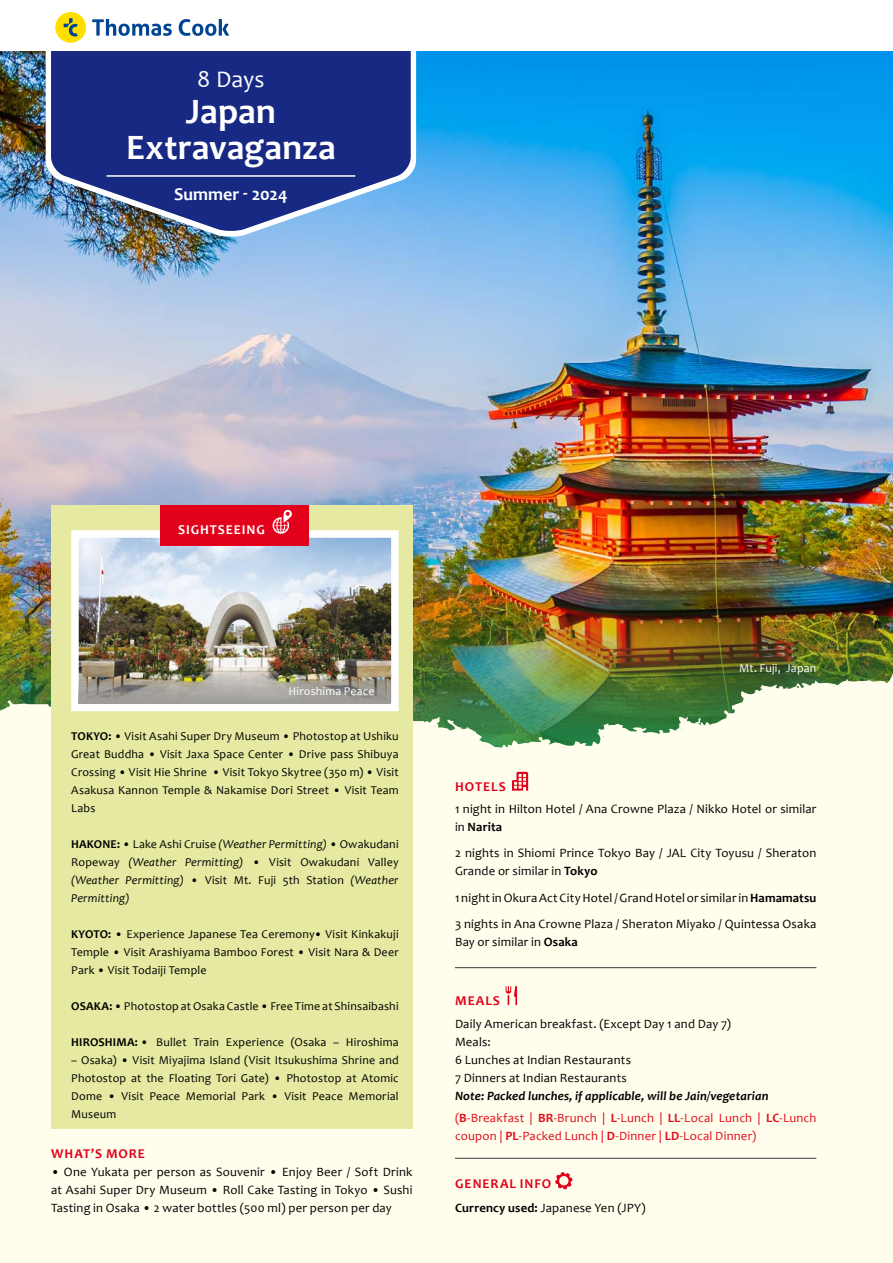
<style>
.page{position:relative;width:893px;height:1263px;background:#fff}
.page>*{position:absolute;margin:0;border:0;box-sizing:border-box;transform-origin:0 0}
.t1{font:700 36px/36px "Candara";letter-spacing:.005em;color:#fff;text-align:center}
.t2{font:24px "Candara";color:#fff}
.t3{font:700 18px "Candara";color:#fff}
.t4{font:700 13.5px "Candara";letter-spacing:.07em;color:#e2001a}
.t5{font:700 13.5px "Candara";letter-spacing:.065em;color:#fff}
.t6{font:12.75px/18px "Candara";letter-spacing:.015em;color:#000}
.t7{font:italic 700 12.75px/22.2px "Candara";letter-spacing:.01em;color:#000}
.t8{font:12.75px "Candara";letter-spacing:.015em;color:#e30c1c}
.t9{font:12px/18px "Candara";letter-spacing:.015em;color:#000;text-align:justify}
.t10{font:12px "Candara";letter-spacing:.015em;color:#fff}
.s1{font-weight:700}
.s2{font-style:italic}
.s3{font-weight:400;font-style:normal;color:#e30c1c}
.s4{font-style:normal;color:#e30c1c}
</style>
<div class="page">
<div style="left:55px;top:12px;width:31px;height:31px;background:#ffde00;border-radius:50%"></div>
<svg style="left:92px;top:19px;width:80px;height:17px"></svg>
<svg style="left:179px;top:19px;width:50px;height:17px"></svg>
<svg style="left:64px;top:18px;width:14px;height:18px"></svg>
<img style="left:0;top:51px;width:893px;height:548px">
<img style="left:46px;top:51px;width:370px;height:186px">
<svg style="left:51px;top:51px;width:360px;height:181px;fill:#172983"></svg>
<img style="left:0;top:599px;width:893px;height:74px">
<div style="left:0;top:673px;width:893px;height:590px;background:#fffdec"></div>
<div style="left:51px;top:506px;width:361px;height:623px;background:#e5e9a1"></div>
<svg style="left:512px;top:772px;width:16px;height:19px"></svg>
<svg style="left:506px;top:986px;width:11px;height:19px"></svg>
<hr style="left:455px;top:967px;width:361px;height:1px;background:#58585a">
<hr style="left:455px;top:1158px;width:361px;height:1px;background:#58585a">
<img style="left:80px;top:539px;width:310px;height:141px">
<div style="left:71px;top:530px;width:328px;height:181px;border:8px solid #fff"></div>
<div style="left:161px;top:506px;width:148px;height:40px;background:#e2001a"></div>
<svg style="left:273px;top:509px;width:19px;height:25px"></svg>
<hr style="left:107px;top:175px;width:248px;height:2px;background:#fff">
<svg style="left:555px;top:1172px;width:17px;height:17px"></svg>
<svg style="left:79px;top:680px;width:312px;height:24px;fill:#a19e99"></svg>
<h2 class="t2" style="left:197px;top:64px;width:69px">8 Days</h2>
<h1 class="t1" style="left:126px;top:93px;width:211px">Japan<br>Extravaganza</h1>
<h3 class="t3" style="left:174px;top:182px;width:115px">Summer - 2024</h3>
<p class="t5" style="left:178px;top:521px;width:88px">SIGHTSEEING</p>
<p class="t10" style="left:289px;top:684px;width:88px">Hiroshima Peace</p>
<p class="t9" style="left:71px;top:727px;width:329px"><span class="s1">TOKYO:</span> • Visit Asahi Super Dry Museum • Photostop at Ushiku Great Buddha • Visit Jaxa Space Center • Drive pass Shibuya Crossing • Visit Hie Shrine • Visit Tokyo Skytree (350 m) • Visit Asakusa Kannon Temple &amp; Nakamise Dori Street • Visit Team Labs</p>
<p class="t9" style="left:71px;top:835px;width:329px"><span class="s1">HAKONE:</span> • Lake Ashi Cruise <span class="s2">(Weather Permitting)</span> • Owakudani Ropeway <span class="s2">(Weather Permitting)</span> • Visit Owakudani Valley <span class="s2">(Weather Permitting)</span> • Visit Mt. Fuji 5th Station <span class="s2">(Weather Permitting)</span></p>
<p class="t9" style="left:71px;top:925px;width:329px"><span class="s1">KYOTO:</span> • Experience Japanese Tea Ceremony• Visit Kinkakuji Temple • Visit Arashiyama Bamboo Forest • Visit Nara &amp; Deer Park • Visit Todaiji Temple</p>
<p class="t9" style="left:71px;top:997px;width:329px"><span class="s1">OSAKA:</span> • Photostop at Osaka Castle • Free Time at Shinsaibashi</p>
<p class="t9" style="left:71px;top:1033px;width:329px"><span class="s1">HIROSHIMA:</span> • Bullet Train Experience (Osaka – Hiroshima</p>
<p class="t9" style="left:71px;top:1051px;width:329px">– Osaka) • Visit Miyajima Island (Visit Itsukushima Shrine and Photostop at the Floating Tori Gate) • Photostop at Atomic Dome • Visit Peace Memorial Park • Visit Peace Memorial Museum</p>
<p class="t4" style="left:51px;top:1145px;width:95px">WHAT’S MORE</p>
<p class="t6" style="left:51px;top:1162px;width:363px;text-align:justify">• One Yukata per person as Souvenir • Enjoy Beer / Soft Drink at Asahi Super Dry Museum • Roll Cake Tasting in Tokyo • Sushi Tasting in Osaka • 2 water bottles (500 ml) per person per day</p>
<p class="t4" style="left:455px;top:778px;width:52px">HOTELS</p>
<p class="t10" style="left:739px;top:660px;width:79px">Mt. Fuji, Japan</p>
<p class="t6" style="left:455px;top:799px;width:363px">1 night in Hilton Hotel / Ana Crowne Plaza / Nikko Hotel or similar in <span class="s1">Narita</span></p>
<p class="t6" style="left:455px;top:844px;width:363px">2 nights in Shiomi Prince Tokyo Bay / JAL City Toyusu / Sheraton<br>Grande or similar in <span class="s1">Tokyo</span></p>
<p class="t6" style="left:455px;top:884px;width:363px;line-height:26.5px">1 night in Okura Act City Hotel / Grand Hotel or similar in <span class="s1">Hamamatsu<br></span>3 nights in Ana Crowne Plaza / Sheraton Miyako / Quintessa Osaka</p>
<p class="t6" style="left:455px;top:933px;width:124px">Bay or similar in <span class="s1">Osaka</span></p>
<p class="t4" style="left:455px;top:992px;width:46px">MEALS</p>
<p class="t6" style="left:455px;top:1015px;width:277px">Daily American breakfast. (Except Day 1 and Day 7)<br>Meals:<br>6 Lunches at Indian Restaurants<br>7 Dinners at Indian Restaurants</p>
<p class="t7" style="left:455px;top:1085px;width:363px">Note: Packed lunches, if applicable, will be Jain/vegetarian <span class="s3">(</span><span class="s4">B</span><span class="s3">-Breakfast |</span> <span class="s4">BR</span><span class="s3">-Brunch |</span> <span class="s4">L</span><span class="s3">-Lunch |</span> <span class="s4">LL</span><span class="s3">-Local Lunch |</span> <span class="s4">LC</span><span class="s3">-Lunch</span></p>
<p class="t8" style="left:455px;top:1128px;width:303px">coupon | <span class="s1">PL</span>-Packed Lunch | <span class="s1">D</span>-Dinner | <span class="s1">LD</span>-Local Dinner)</p>
<p class="t4" style="left:455px;top:1175px;width:97px">GENERAL INFO</p>
<p class="t6" style="left:455px;top:1198px;width:192px"><span class="s1">Currency used:</span> Japanese Yen (JPY)</p>
</div>
